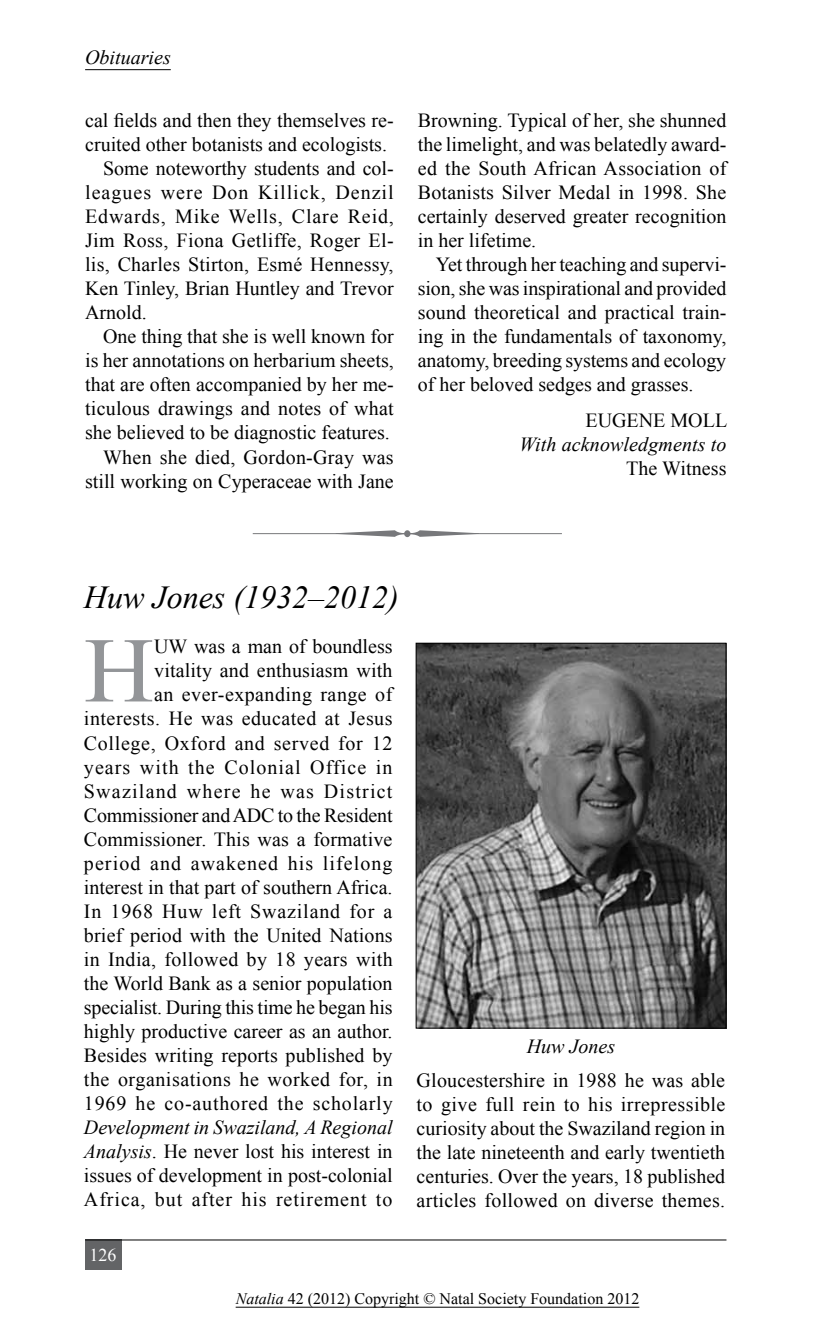
<style>
.page{position:relative;width:840px;height:1333px;background:#fff}
.page>*{position:absolute;margin:0;border:0;box-sizing:border-box;transform-origin:0 0}
.t1{font:92.4px "Times New Roman";color:#939598;scale:1.05 1}
.t2{font:italic 32px "Times New Roman";color:#000}
.t3{font:20px/24px "Times New Roman";letter-spacing:.005em;color:#000;text-align:justify}
.t4{font:italic 20px "Times New Roman";letter-spacing:.005em;color:#000}
.t5{font:20px "Times New Roman";letter-spacing:.05em;color:#000}
.t6{font:20px "Times New Roman";letter-spacing:.04em;color:#000}
.t7{font:18px "Times New Roman";color:#fff}
.t8{font:16px "Times New Roman";color:#000}
.s1{font-style:italic}
</style>
<div class="page">
<hr style="left:85px;top:69px;width:86px;height:1px;background:#000">
<div style="left:85px;top:1239px;width:36px;height:30px;background:#636466"></div>
<hr style="left:85px;top:1239px;width:641px;height:1px;background:#000">
<hr style="left:235px;top:1306px;width:404px;height:1px;background:#000">
<hr style="left:252px;top:533px;width:309px;height:1px;background:#77787b">
<img style="left:417px;top:644px;width:307px;height:382px">
<div style="left:415px;top:642px;width:311px;height:386px;border:1px solid #000"></div>
<svg style="left:335px;top:533px;width:144px;height:2px"></svg>
<p class="t4" style="left:85px;top:43px;width:87px">Obituaries</p>
<p class="t3" style="left:85px;top:108px;width:310px">cal fields and then they themselves re-</p>
<p class="t3" style="left:85px;top:132px;width:303px">cruited other botanists and ecologists.</p>
<p class="t3" style="left:103px;top:156px;width:292px">Some noteworthy students and col-</p>
<p class="t5" style="left:85px;top:179px;width:310px">leagues were Don Killick, Denzil</p>
<p class="t6" style="left:85px;top:203px;width:310px">Edwards, Mike Wells, Clare Reid,</p>
<p class="t3" style="left:85px;top:228px;width:310px">Jim Ross, Fiona Getliffe, Roger El-</p>
<p class="t3" style="left:85px;top:252px;width:310px">lis, Charles Stirton, Esmé Hennessy,</p>
<p class="t3" style="left:85px;top:276px;width:310px">Ken Tinley, Brian Huntley and Trevor</p>
<p class="t3" style="left:85px;top:300px;width:63px">Arnold.</p>
<p class="t3" style="left:103px;top:324px;width:292px">One thing that she is well known for</p>
<p class="t3" style="left:85px;top:348px;width:310px">is her annotations on herbarium sheets,</p>
<p class="t3" style="left:85px;top:372px;width:310px">that are often accompanied by her me-</p>
<p class="t3" style="left:85px;top:396px;width:310px">ticulous drawings and notes of what</p>
<p class="t3" style="left:85px;top:420px;width:306px">she believed to be diagnostic features.</p>
<p class="t3" style="left:103px;top:444px;width:292px">When she died, Gordon-Gray was</p>
<p class="t3" style="left:85px;top:468px;width:310px">still working on Cyperaceae with Jane</p>
<p class="t3" style="left:417px;top:108px;width:310px">Browning. Typical of her, she shunned the limelight, and was belatedly award&shy;ed the South African Association of Botanists Silver Medal in 1998. She certainly deserved greater recognition in her lifetime.</p>
<p class="t3" style="left:417px;top:252px;width:310px;text-indent:18px">Yet through her teaching and supervi&shy;sion, she was inspirational and provided sound theoretical and practical train&shy;ing in the fundamentals of taxonomy, anatomy, breeding systems and ecology of her beloved sedges and grasses.</p>
<p class="t3" style="left:585px;top:408px;width:143px">EUGENE MOLL</p>
<p class="t4" style="left:519px;top:430px;width:208px">With acknowledgments to</p>
<p class="t3" style="left:625px;top:456px;width:102px">The Witness</p>
<h2 class="t2" style="left:84px;top:575px;width:316px">Huw Jones (1932–2012)</h2>
<h1 class="t1" style="left:84px;top:608px;width:68px">H</h1>
<p class="t3" style="left:84px;top:634px;width:310px;text-align:right">UW was a man of boundless<br>vitality and enthusiasm with<br>an ever-expanding range of interests. He was educated at Jesus College, Oxford and served for 12 years with the Colonial Office in Swaziland where he was District Commissioner and ADC to the Resident Commissioner. This was a formative period and awakened his lifelong interest in that part of southern Africa.<br>In 1968 Huw left Swaziland for a brief period with the United Nations in India, followed by 18 years with the World Bank as a senior population specialist. During this time he began his highly productive career as an author.<br>Besides writing reports published by the organisations he worked for, in 1969 he co-authored the scholarly</p>
<p class="t3" style="left:84px;top:1114px;width:310px"><span class="s1">Development in Swaziland, A Regional Analysis</span>. He never lost his interest in issues of development in post-colonial Africa, but after his retirement to</p>
<p class="t7" style="left:90px;top:1242px;width:28px">126</p>
<p class="t4" style="left:526px;top:1032px;width:90px">Huw Jones</p>
<p class="t3" style="left:416px;top:1067px;width:310px">Gloucestershire in 1988 he was able to give full rein to his irrepressible curiosity about the Swaziland region in the late nineteenth and early twentieth centuries. Over the years, 18 published articles followed on diverse themes.</p>
<p class="t8" style="left:235px;top:1288px;width:405px"><span class="s1">Natalia</span> 42 (2012) Copyright © Natal Society Foundation 2012</p>
</div>
